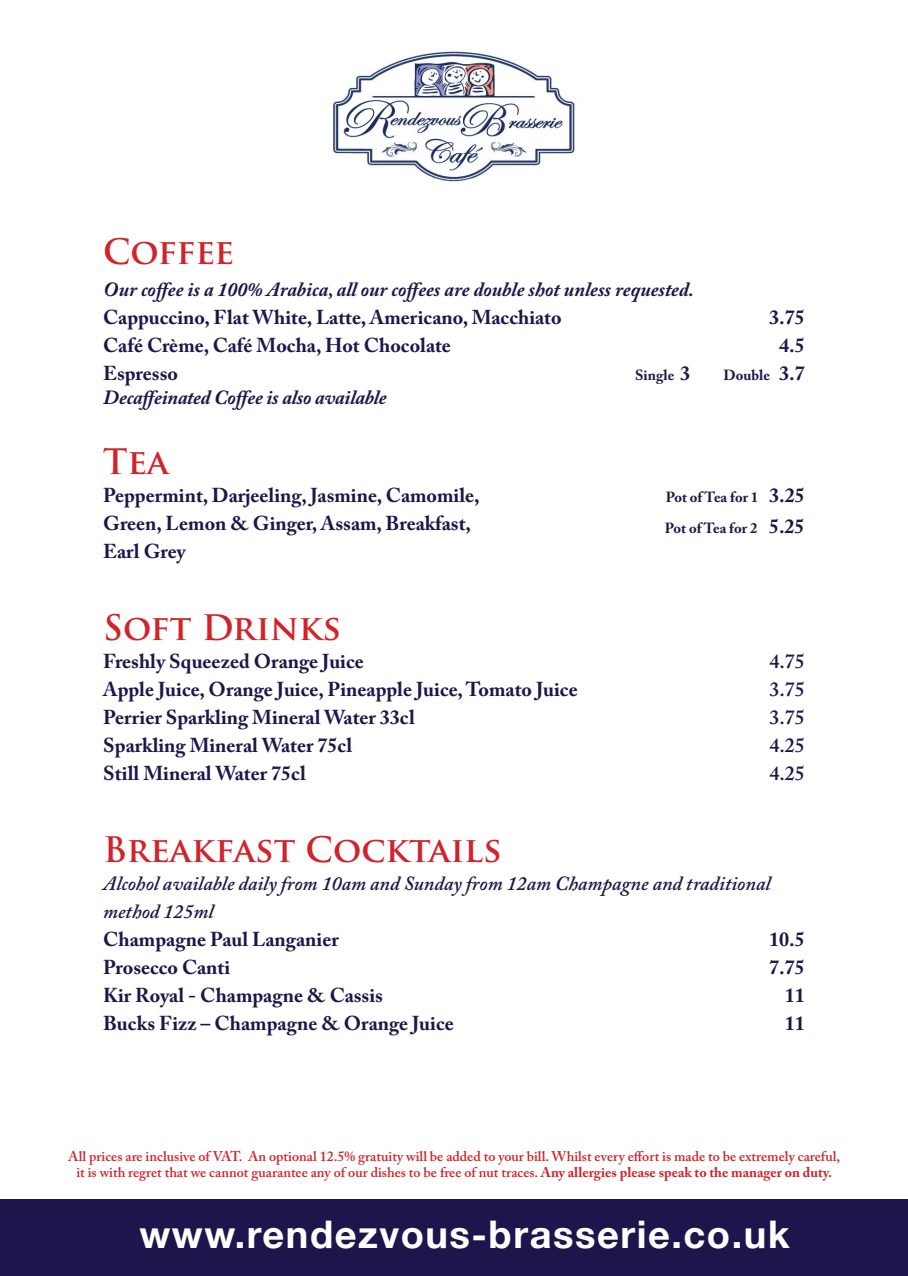
<style>
.page{position:relative;width:908px;height:1276px;background:#fff}
.page>*{position:absolute;margin:0;border:0;box-sizing:border-box;transform-origin:0 0}
.t1{font:700 38px "Helvetica Neue";letter-spacing:.04em;color:#fff}
.t2{font:700 34.2px "Trajan Pro";color:#d1232a}
.t3{font:700 20px/28px "Adobe Caslon Pro";color:#1d154b}
.t4{font:italic 700 20px "Adobe Caslon Pro";color:#1d154b}
.t5{font:italic 600 20px/28px "Adobe Caslon Pro";color:#1d154b}
.t6{font:600 20px "Adobe Caslon Pro";color:#1d154b}
.t7{font:700 14.6px "Adobe Caslon Pro";color:#1d154b}
.t8{font:600 14px/16.4px "Adobe Caslon Pro";color:#d1232a;text-align:center}
.s1{font-size:20px}
.s2{font-weight:700}
</style>
<div class="page">
<img style="left:333px;top:51px;width:242px;height:131px">
<div style="left:0;top:1199px;width:907px;height:77px;background:#1d154b"></div>
<h2 class="t2" style="left:103px;top:230px;width:132px">Coffee</h2>
<p class="t4" style="left:103px;top:277px;width:591px">Our coffee is a 100% Arabica, all our coffees are double shot unless requested.</p>
<p class="t3" style="left:103px;top:303px;width:460px">Cappuccino, Flat White, Latte, Americano, Macchiato</p>
<p class="t3" style="left:768px;top:303px;width:37px">3.75</p>
<p class="t3" style="left:103px;top:331px;width:349px">Café Crème, Café Mocha, Hot Chocolate</p>
<p class="t3" style="left:778px;top:331px;width:27px">4.5</p>
<p class="t3" style="left:103px;top:359px;width:76px">Espresso</p>
<p class="t3" style="left:778px;top:359px;width:27px">3.7</p>
<p class="t4" style="left:103px;top:386px;width:285px">Decaffeinated Coffee is also available</p>
<h2 class="t2" style="left:103px;top:440px;width:67px">Tea</h2>
<p class="t3" style="left:103px;top:481px;width:378px">Peppermint, Darjeeling, Jasmine, Camomile,</p>
<p class="t3" style="left:768px;top:481px;width:37px">3.25</p>
<p class="t3" style="left:103px;top:509px;width:369px">Green, Lemon &amp; Ginger, Assam, Breakfast,<br>Earl Grey</p>
<p class="t7" style="left:634px;top:367px;width:57px">Single <span class="s1">3</span></p>
<p class="t7" style="left:723px;top:366px;width:48px">Double</p>
<p class="t7" style="left:665px;top:488px;width:94px">Pot of Tea for 1</p>
<p class="t7" style="left:664px;top:519px;width:141px">Pot of Tea for 2 <span class="s1">5.25</span></p>
<h2 class="t2" style="left:103px;top:606px;width:239px">Soft Drinks</h2>
<p class="t3" style="left:103px;top:647px;width:262px">Freshly Squeezed Orange Juice</p>
<p class="t6" style="left:769px;top:649px;width:37px">4.75</p>
<p class="t3" style="left:103px;top:675px;width:476px">Apple Juice, Orange Juice, Pineapple Juice, Tomato Juice</p>
<p class="t6" style="left:769px;top:677px;width:37px">3.75</p>
<p class="t3" style="left:103px;top:703px;width:313px">Perrier Sparkling Mineral Water 33cl</p>
<p class="t6" style="left:769px;top:705px;width:37px">3.75</p>
<p class="t3" style="left:103px;top:731px;width:250px">Sparkling Mineral Water 75cl</p>
<p class="t6" style="left:769px;top:733px;width:37px">4.25</p>
<p class="t3" style="left:103px;top:759px;width:204px">Still Mineral Water 75cl</p>
<p class="t6" style="left:769px;top:761px;width:37px">4.25</p>
<h2 class="t2" style="left:103px;top:828px;width:400px">Breakfast Cocktails</h2>
<p class="t5" style="left:103px;top:869px;width:668px">Alcohol available daily from 10am and Sunday from 12am Champagne and traditional method 125ml</p>
<p class="t3" style="left:103px;top:925px;width:237px">Champagne Paul Langanier</p>
<p class="t3" style="left:768px;top:925px;width:37px">10.5</p>
<p class="t3" style="left:103px;top:953px;width:129px">Prosecco Canti</p>
<p class="t3" style="left:768px;top:953px;width:37px">7.75</p>
<p class="t3" style="left:103px;top:981px;width:281px">Kir Royal - Champagne &amp; Cassis</p>
<p class="t3" style="left:784px;top:981px;width:21px">11</p>
<p class="t3" style="left:103px;top:1009px;width:352px">Bucks Fizz – Champagne &amp; Orange Juice</p>
<p class="t3" style="left:784px;top:1009px;width:21px">11</p>
<p class="t8" style="left:68px;top:1148px;width:773px">All prices are inclusive of VAT. An optional 12.5% gratuity will be added to your bill. Whilst every effort is made to be extremely careful, it is with regret that we cannot guarantee any of our dishes to be free of nut traces. <span class="s2">Any allergies please speak to the manager on duty.</span></p>
<h1 class="t1" style="left:139px;top:1204px;width:651px">www.rendezvous-brasserie.co.uk</h1>
</div>
